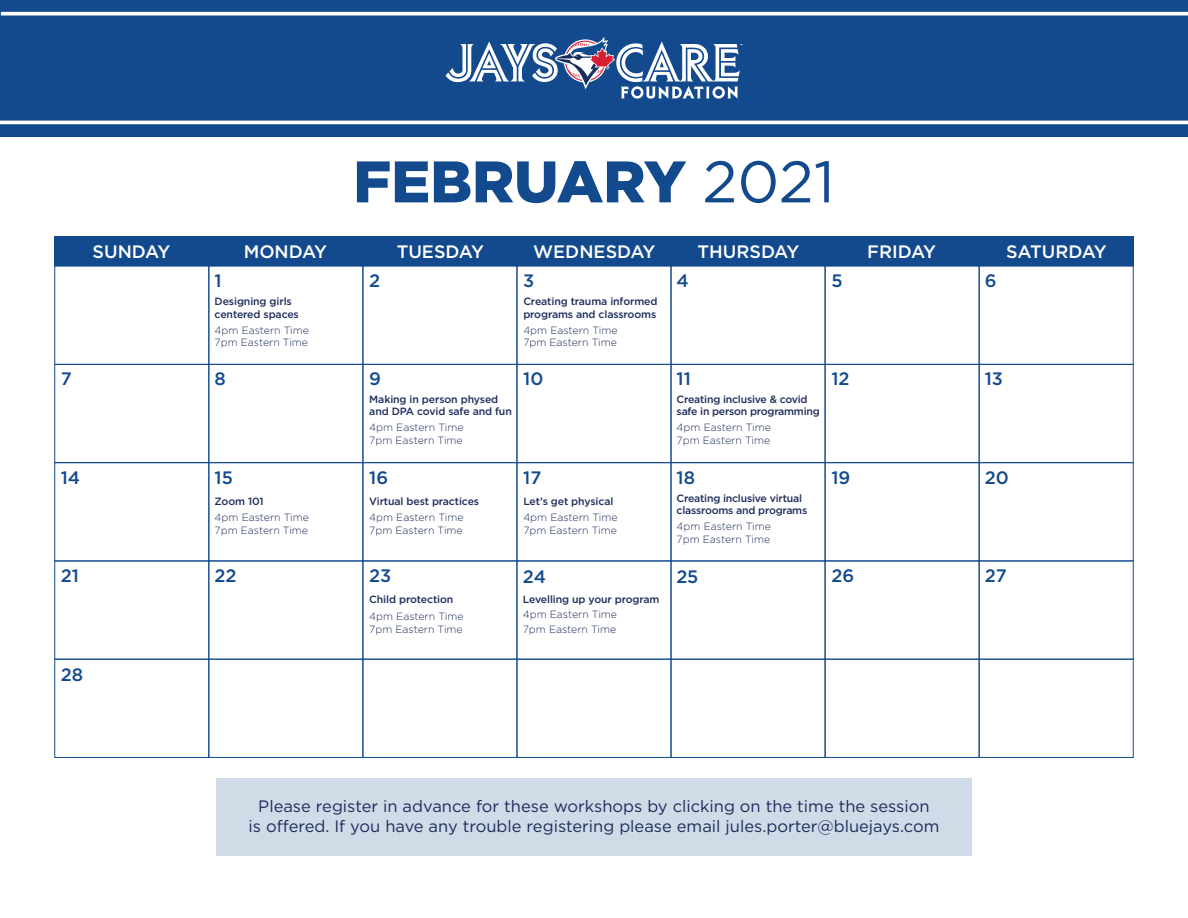
<style>
.page{position:relative;width:1188px;height:918px;background:#fff}
.page>*{position:absolute;margin:0;border:0;box-sizing:border-box;transform-origin:0 0}
.t1{font:900 58.5px "Gotham";color:#134a8e}
.t2{font:500 18px "Gotham HTF";color:#fff}
.t3{font:500 18px "Gotham HTF";color:#134a8e}
.t4{font:16.5px/19.8px "Gotham HTF";color:#1d2c5b;text-align:center}
.t5{font:500 10.5px/12.6px "Gotham HTF";letter-spacing:-.01em;color:#1d2c5b}
.t6{font:300 10.5px/14.7px "Gotham HTF";color:#1d2c5b}
.s1{font-family:"Gotham HTF";font-weight:400}
</style>
<div class="page">
<div style="left:54px;top:236px;width:154px;height:30px;background:#134a8e"></div>
<div style="left:54px;top:462px;width:155px;height:99px;border:1px solid #134a8e"></div>
<div style="left:54px;top:659px;width:155px;height:99px;border:1px solid #134a8e"></div>
<div style="left:54px;top:364px;width:155px;height:99px;border:1px solid #134a8e"></div>
<div style="left:54px;top:561px;width:155px;height:99px;border:1px solid #134a8e"></div>
<div style="left:363px;top:236px;width:154px;height:30px;background:#134a8e"></div>
<div style="left:363px;top:462px;width:154px;height:99px;border:1px solid #134a8e"></div>
<div style="left:363px;top:659px;width:154px;height:99px;border:1px solid #134a8e"></div>
<div style="left:363px;top:364px;width:154px;height:99px;border:1px solid #134a8e"></div>
<div style="left:363px;top:561px;width:154px;height:99px;border:1px solid #134a8e"></div>
<div style="left:825px;top:236px;width:154px;height:30px;background:#134a8e"></div>
<div style="left:825px;top:462px;width:155px;height:99px;border:1px solid #134a8e"></div>
<div style="left:825px;top:659px;width:155px;height:99px;border:1px solid #134a8e"></div>
<div style="left:825px;top:364px;width:155px;height:99px;border:1px solid #134a8e"></div>
<div style="left:825px;top:561px;width:155px;height:99px;border:1px solid #134a8e"></div>
<div style="left:208px;top:266px;width:155px;height:99px;border:1px solid #134a8e"></div>
<div style="left:209px;top:236px;width:154px;height:30px;background:#134a8e"></div>
<div style="left:208px;top:462px;width:155px;height:99px;border:1px solid #134a8e"></div>
<div style="left:208px;top:659px;width:155px;height:99px;border:1px solid #134a8e"></div>
<div style="left:208px;top:364px;width:155px;height:99px;border:1px solid #134a8e"></div>
<div style="left:208px;top:561px;width:155px;height:99px;border:1px solid #134a8e"></div>
<div style="left:671px;top:236px;width:154px;height:30px;background:#134a8e"></div>
<div style="left:671px;top:462px;width:154px;height:99px;border:1px solid #134a8e"></div>
<div style="left:671px;top:659px;width:154px;height:99px;border:1px solid #134a8e"></div>
<div style="left:671px;top:364px;width:154px;height:99px;border:1px solid #134a8e"></div>
<div style="left:671px;top:561px;width:154px;height:99px;border:1px solid #134a8e"></div>
<div style="left:517px;top:236px;width:154px;height:30px;background:#134a8e"></div>
<div style="left:517px;top:462px;width:154px;height:99px;border:1px solid #134a8e"></div>
<div style="left:517px;top:659px;width:154px;height:99px;border:1px solid #134a8e"></div>
<div style="left:517px;top:364px;width:154px;height:99px;border:1px solid #134a8e"></div>
<div style="left:517px;top:561px;width:154px;height:99px;border:1px solid #134a8e"></div>
<div style="left:979px;top:266px;width:155px;height:99px;border:1px solid #134a8e"></div>
<div style="left:980px;top:236px;width:154px;height:30px;background:#134a8e"></div>
<div style="left:979px;top:462px;width:155px;height:99px;border:1px solid #134a8e"></div>
<div style="left:979px;top:659px;width:155px;height:99px;border:1px solid #134a8e"></div>
<div style="left:979px;top:364px;width:155px;height:99px;border:1px solid #134a8e"></div>
<div style="left:979px;top:561px;width:155px;height:99px;border:1px solid #134a8e"></div>
<div style="left:0;top:0;width:1188px;height:136px;background:#134a8e"></div>
<hr style="left:0;top:121px;width:1188px;height:3px;background:#fff">
<hr style="left:1px;top:12px;width:1187px;height:3px;background:#fff">
<svg style="left:446px;top:37px;width:297px;height:62px"></svg>
<div style="left:216px;top:778px;width:756px;height:78px;background:#d0dbe8"></div>
<h1 class="t1" style="left:353px;top:141px;width:483px">FEBRUARY <span class="s1">2021</span></h1>
<h2 class="t2" style="left:93px;top:241px;width:79px">SUNDAY</h2>
<h2 class="t2" style="left:244px;top:241px;width:85px">MONDAY</h2>
<h2 class="t2" style="left:397px;top:241px;width:89px">TUESDAY</h2>
<h2 class="t2" style="left:533px;top:241px;width:124px">WEDNESDAY</h2>
<h2 class="t2" style="left:697px;top:241px;width:103px">THURSDAY</h2>
<h2 class="t2" style="left:867px;top:241px;width:70px">FRIDAY</h2>
<h2 class="t2" style="left:1006px;top:241px;width:102px">SATURDAY</h2>
<p class="t5" style="left:215px;top:295px;width:86px">Designing girls centered spaces</p>
<h2 class="t3" style="left:985px;top:271px;width:13px">6</h2>
<h2 class="t3" style="left:369px;top:271px;width:13px">2</h2>
<h2 class="t3" style="left:215px;top:271px;width:9px">1</h2>
<h2 class="t3" style="left:677px;top:271px;width:14px">4</h2>
<h2 class="t3" style="left:523px;top:271px;width:13px">3</h2>
<h2 class="t3" style="left:831px;top:271px;width:13px">5</h2>
<p class="t5" style="left:523px;top:295px;width:136px">Creating trauma informed programs and classrooms</p>
<p class="t6" style="left:215px;top:322px;width:96px">4pm Eastern Time</p>
<p class="t6" style="left:523px;top:322px;width:96px">4pm Eastern Time</p>
<p class="t6" style="left:215px;top:335px;width:95px">7pm Eastern Time</p>
<p class="t6" style="left:523px;top:335px;width:95px">7pm Eastern Time</p>
<h2 class="t3" style="left:61px;top:369px;width:12px">7</h2>
<h2 class="t3" style="left:215px;top:369px;width:13px">8</h2>
<h2 class="t3" style="left:369px;top:369px;width:13px">9</h2>
<h2 class="t3" style="left:523px;top:369px;width:22px">10</h2>
<h2 class="t3" style="left:677px;top:369px;width:16px">11</h2>
<h2 class="t3" style="left:831px;top:369px;width:20px">12</h2>
<h2 class="t3" style="left:985px;top:369px;width:20px">13</h2>
<p class="t5" style="left:369px;top:393px;width:144px">Making in person physed and DPA covid safe and fun</p>
<p class="t5" style="left:677px;top:393px;width:145px">Creating inclusive &amp; covid safe in person programming</p>
<p class="t6" style="left:369px;top:420px;width:96px">4pm Eastern Time</p>
<p class="t6" style="left:677px;top:420px;width:96px">4pm Eastern Time</p>
<p class="t6" style="left:369px;top:433px;width:95px">7pm Eastern Time</p>
<p class="t6" style="left:677px;top:433px;width:95px">7pm Eastern Time</p>
<h2 class="t3" style="left:61px;top:468px;width:21px">14</h2>
<h2 class="t3" style="left:215px;top:468px;width:20px">15</h2>
<h2 class="t3" style="left:369px;top:468px;width:20px">16</h2>
<h2 class="t3" style="left:523px;top:468px;width:20px">17</h2>
<h2 class="t3" style="left:677px;top:468px;width:20px">18</h2>
<h2 class="t3" style="left:831px;top:468px;width:20px">19</h2>
<h2 class="t3" style="left:985px;top:468px;width:26px">20</h2>
<p class="t5" style="left:215px;top:495px;width:51px">Zoom 101</p>
<p class="t6" style="left:215px;top:510px;width:96px">4pm Eastern Time</p>
<p class="t6" style="left:215px;top:523px;width:95px">7pm Eastern Time</p>
<p class="t5" style="left:369px;top:495px;width:111px">Virtual best practices</p>
<p class="t5" style="left:523px;top:495px;width:92px">Let’s get physical</p>
<p class="t6" style="left:369px;top:510px;width:96px">4pm Eastern Time</p>
<p class="t6" style="left:523px;top:510px;width:96px">4pm Eastern Time</p>
<p class="t6" style="left:369px;top:523px;width:95px">7pm Eastern Time</p>
<p class="t6" style="left:523px;top:523px;width:95px">7pm Eastern Time</p>
<p class="t5" style="left:677px;top:492px;width:132px">Creating inclusive virtual classrooms and programs</p>
<p class="t6" style="left:677px;top:519px;width:96px">4pm Eastern Time</p>
<p class="t6" style="left:677px;top:532px;width:95px">7pm Eastern Time</p>
<h2 class="t3" style="left:61px;top:566px;width:20px">21</h2>
<h2 class="t3" style="left:215px;top:566px;width:24px">22</h2>
<h2 class="t3" style="left:369px;top:566px;width:24px">23</h2>
<p class="t5" style="left:369px;top:593px;width:86px">Child protection</p>
<p class="t6" style="left:369px;top:609px;width:96px">4pm Eastern Time</p>
<p class="t6" style="left:369px;top:621px;width:95px">7pm Eastern Time</p>
<h2 class="t3" style="left:523px;top:566px;width:25px">24</h2>
<p class="t5" style="left:523px;top:593px;width:138px">Levelling up your program</p>
<p class="t6" style="left:523px;top:607px;width:96px">4pm Eastern Time<br>7pm Eastern Time</p>
<h2 class="t3" style="left:677px;top:567px;width:23px">25</h2>
<h2 class="t3" style="left:831px;top:566px;width:24px">26</h2>
<h2 class="t3" style="left:985px;top:566px;width:23px">27</h2>
<h2 class="t3" style="left:61px;top:664px;width:24px">28</h2>
<h3 class="t4" style="left:249px;top:796px;width:692px">Please register in advance for these workshops by clicking on the time the session<br>is offered. If you have any trouble registering please email jules.porter@bluejays.com</h3>
</div>
